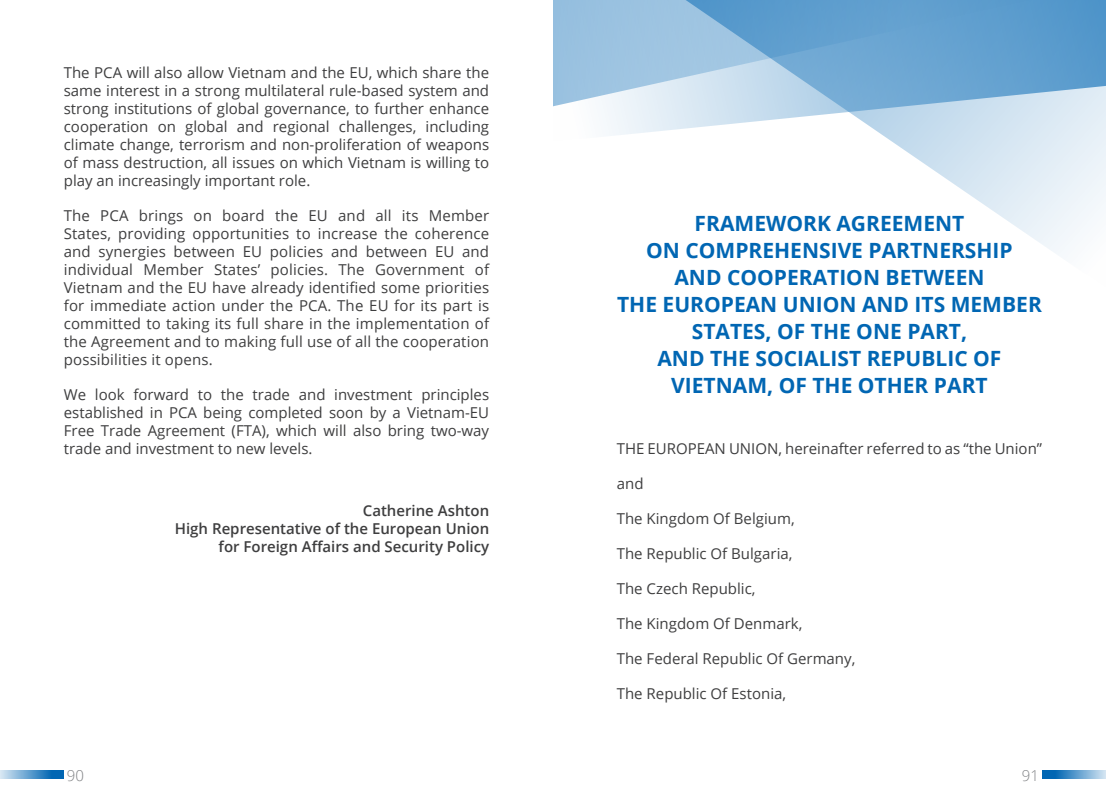
<style>
.page{position:relative;width:1106px;height:808px;background:#fff}
.page>*{position:absolute;margin:0;border:0;box-sizing:border-box;transform-origin:0 0}
.t1{font:700 21px/27px "ESRT Type";color:#0166b3;text-align:center}
.t2{font:15px/18px "ESRT Type";color:#3e3e3f;text-align:justify}
.t3{font:600 15px/18px "ESRT Type";color:#3e3e3f;text-align:right}
.t4{font:300 15px "ESRT Type";color:#808285}
</style>
<div class="page">
<svg style="left:0;top:770px;width:64px;height:9px"></svg>
<svg style="left:1042px;top:770px;width:64px;height:9px"></svg>
<svg style="left:553px;top:106px;width:118px;height:30px;fill:#f5f9fc"></svg>
<svg style="left:671px;top:0;width:435px;height:255px"></svg>
<svg style="left:553px;top:0;width:518px;height:106px;background:#83b4d9"></svg>
<p class="t2" style="left:64px;top:63px;width:427px">The PCA will also allow Vietnam and the EU, which share the same interest in a strong multilateral rule-based system and strong institutions of global governance, to further enhance cooperation on global and regional challenges, including climate change, terrorism and non-proliferation of weapons of mass destruction, all issues on which Vietnam is willing to play an increasingly important role.</p>
<p class="t2" style="left:64px;top:206px;width:427px">The PCA brings on board the EU and all its Member States, providing opportunities to increase the coherence and synergies between EU policies and between EU and individual Member States’ policies. The Government of Vietnam and the EU have already identified some priorities for immediate action under the PCA. The EU for its part is committed to taking its full share in the implementation of the Agreement and to making full use of all the cooperation possibilities it opens.</p>
<p class="t2" style="left:64px;top:385px;width:427px">We look forward to the trade and investment principles established in PCA being completed soon by a Vietnam-EU Free Trade Agreement (FTA), which will also bring two-way trade and investment to new levels.</p>
<p class="t3" style="left:175px;top:501px;width:316px">Catherine Ashton<br>High Representative of the European Union for Foreign Affairs and Security Policy</p>
<h1 class="t1" style="left:617px;top:209px;width:426px">FRAMEWORK AGREEMENT<br>ON COMPREHENSIVE PARTNERSHIP<br>AND COOPERATION BETWEEN<br>THE EUROPEAN UNION AND ITS MEMBER<br>STATES, OF THE ONE PART,<br>AND THE SOCIALIST REPUBLIC OF<br>VIETNAM, OF THE OTHER PART</h1>
<p class="t2" style="left:617px;top:439px;width:427px">THE EUROPEAN UNION, hereinafter referred to as “the Union”</p>
<p class="t2" style="left:617px;top:474px;width:28px">and</p>
<p class="t2" style="left:617px;top:509px;width:179px">The Kingdom Of Belgium,</p>
<p class="t2" style="left:617px;top:545px;width:177px">The Republic Of Bulgaria,</p>
<p class="t2" style="left:617px;top:580px;width:140px">The Czech Republic,</p>
<p class="t2" style="left:617px;top:615px;width:187px">The Kingdom Of Denmark,</p>
<p class="t2" style="left:617px;top:650px;width:240px">The Federal Republic Of Germany,</p>
<p class="t2" style="left:617px;top:685px;width:171px">The Republic Of Estonia,</p>
<p class="t4" style="left:67px;top:765px;width:19px">90</p>
<p class="t4" style="left:1021px;top:765px;width:19px">91</p>
</div>
